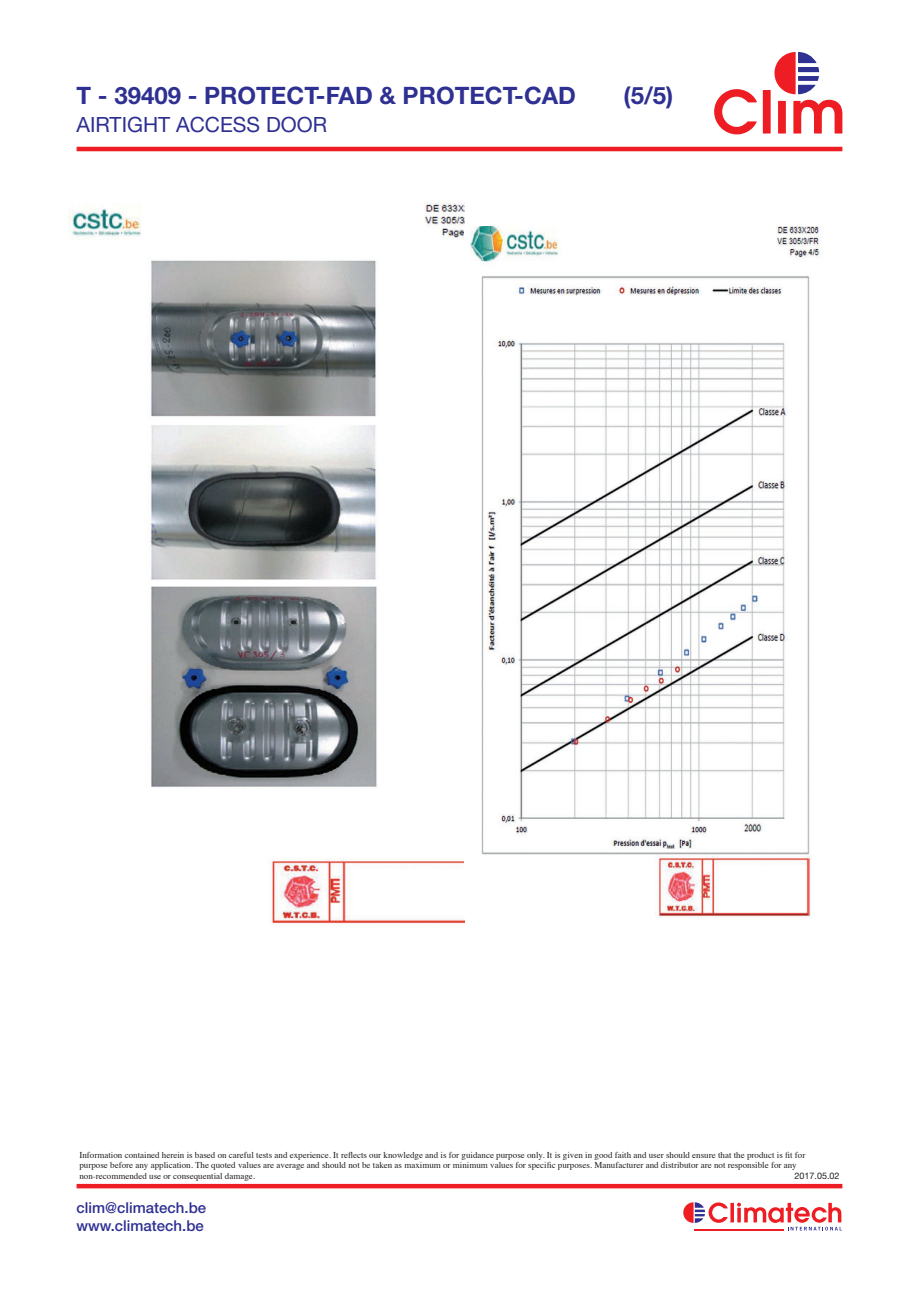
<style>
.page{position:relative;width:919px;height:1289px;background:#fff}
.page>*{position:absolute;margin:0;border:0;box-sizing:border-box;transform-origin:0 0}
.t1{font:700 24px "Helvetica Neue LT Std";color:#2e3092}
.t2{font:21px "Helvetica Neue LT Std";color:#2e3092}
.t3{font:500 15px/18px "Helvetica Neue LT Std";color:#2e3092}
.t4{font:9px/10.8px "Times";color:#231f20}
.t5{font:9px "Helvetica Neue LT Std";color:#231f20}
</style>
<div class="page">
<div style="left:77px;top:1183px;width:765px;height:5px;background:#ee1d23"></div>
<svg style="left:793px;top:100px;width:49px;height:33px"></svg>
<svg style="left:714px;top:89px;width:42px;height:45px"></svg>
<div style="left:762px;top:90px;width:8px;height:43px;background:#ee1d23"></div>
<div style="left:778px;top:101px;width:7px;height:32px;background:#ee1d23"></div>
<svg style="left:774px;top:52px;width:45px;height:42px"></svg>
<hr style="left:77px;top:147px;width:765px;height:4px;background:#ee1d23">
<svg style="left:730px;top:1202px;width:4px;height:20px"></svg>
<svg style="left:737px;top:1202px;width:104px;height:28px"></svg>
<hr style="left:694px;top:1228px;width:90px;height:2px;background:#ee1d23">
<svg style="left:683px;top:1202px;width:44px;height:20px"></svg>
<img style="left:68px;top:200px;width:397px;height:726px">
<img style="left:470px;top:226px;width:353px;height:691px">
<h1 class="t1" style="left:77px;top:81px;width:501px">T - 39409 - PROTECT-FAD &amp; PROTECT-CAD</h1>
<h1 class="t1" style="left:623px;top:81px;width:51px">(5/5)</h1>
<h2 class="t2" style="left:77px;top:112px;width:252px">AIRTIGHT ACCESS DOOR</h2>
<p class="t4" style="left:79px;top:1148px;width:727px">Information contained herein is based on careful tests and experience. It reflects our knowledge and is for guidance purpose only. It is given in good faith and user should ensure that the product is fit for purpose before any application. The quoted values are average and should not be taken as maximum or minimum values for specific purposes. Manufacturer and distributor are not responsible for any non-recommended use or consequential damage.</p>
<p class="t5" style="left:794px;top:1169px;width:47px">2017.05.02</p>
<h3 class="t3" style="left:77px;top:1198px;width:131px">clim@climatech.be www.climatech.be</h3>
</div>
